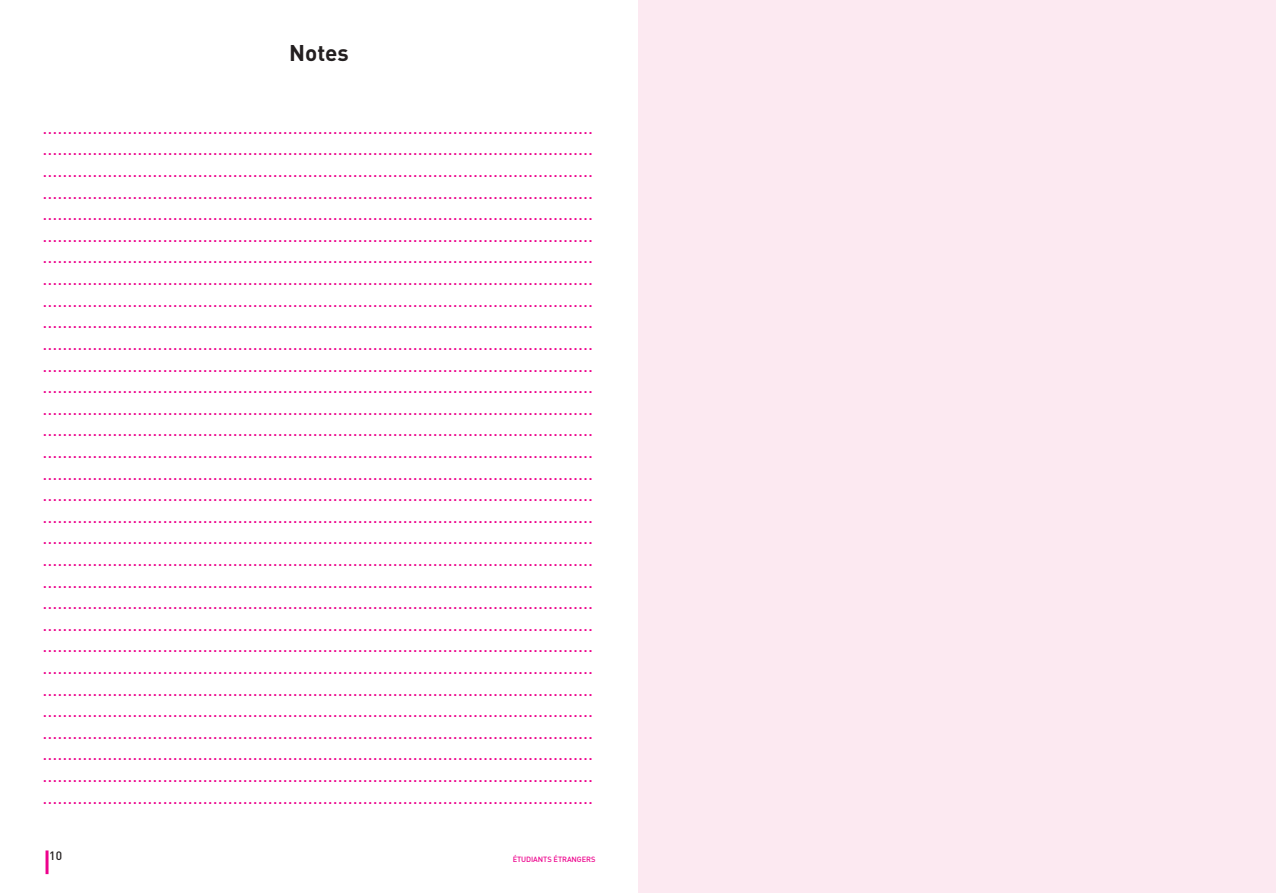
<style>
.page{position:relative;width:1276px;height:893px;background:#fff}
.page>*{position:absolute;margin:0;border:0;box-sizing:border-box;transform-origin:0 0}
.t1{font:700 22.5px "DIN";color:#231f20}
.t2{font:18px/21.6px "Helvetica";color:#ed028c;text-align:justify}
.t3{font:500 12px "DIN";color:#231f20}
.t4{font:500 7.5px "DIN";letter-spacing:-.01em;color:#ed028c}
</style>
<div class="page">
<div style="left:638px;top:0;width:638px;height:893px;background:#fce9f1"></div>
<hr style="left:46px;top:850px;width:3px;height:24px;background:#ed028c">
<p class="t1" style="left:289px;top:40px;width:61px">Notes</p>
<p class="t2" style="left:43px;top:118px;width:552px">.............................................................................................................. .............................................................................................................. .............................................................................................................. .............................................................................................................. .............................................................................................................. .............................................................................................................. .............................................................................................................. .............................................................................................................. .............................................................................................................. .............................................................................................................. .............................................................................................................. .............................................................................................................. .............................................................................................................. .............................................................................................................. .............................................................................................................. .............................................................................................................. .............................................................................................................. .............................................................................................................. .............................................................................................................. .............................................................................................................. .............................................................................................................. .............................................................................................................. .............................................................................................................. .............................................................................................................. .............................................................................................................. .............................................................................................................. .............................................................................................................. .............................................................................................................. .............................................................................................................. .............................................................................................................. .............................................................................................................. ..............................................................................................................</p>
<p class="t3" style="left:49px;top:849px;width:14px">10</p>
<p class="t4" style="left:513px;top:855px;width:84px">ÉTUDIANTS ÉTRANGERS</p>
</div>
